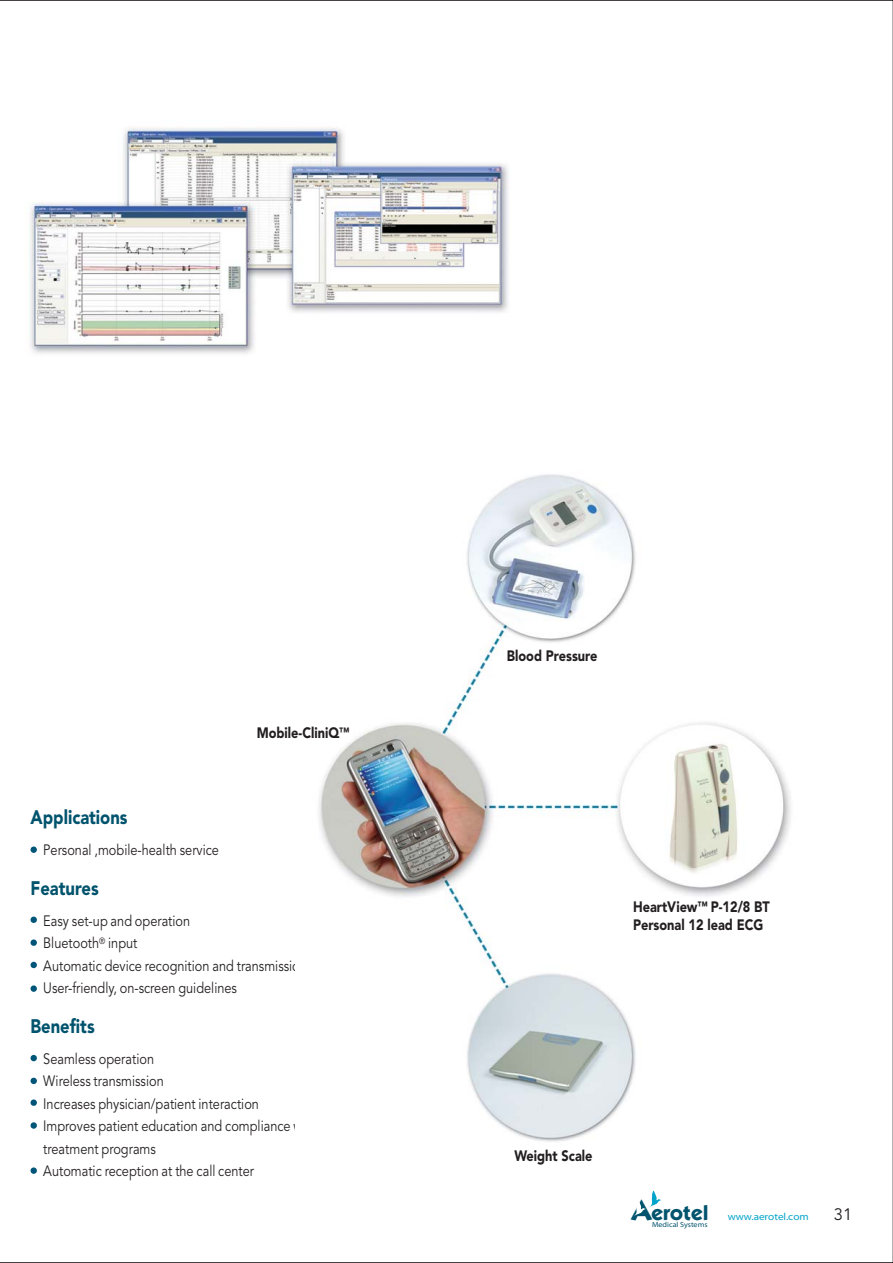
<style>
.page{position:relative;width:893px;height:1263px;background:#fff}
.page>*{position:absolute;margin:0;border:0;box-sizing:border-box;transform-origin:0 0}
.t1{font:700 21px "Itc Kabel";color:#00536d}
.t2{font:900 19.5px "Avenir";color:#00536d;scale:.85 1}
.t3{font:16.5px "Avenir";color:#231f20}
.t4{font:15px/22.5px "Avenir";color:#231f20;scale:.85 1}
.t5{font:900 15px/18px "Avenir";color:#231f20;scale:.85 1}
.t6{font:10.2px "Myriad MM 400 700";color:#00a3c9}
.t7{font:7.35px "Myriad MM 400 700";color:#00536d}
.s1{font-size:12px}
.s2{font-size:29.4px}
</style>
<div class="page">
<svg style="left:31px;top:847px;width:6px;height:6px"></svg>
<svg style="left:31px;top:917px;width:6px;height:6px"></svg>
<div style="left:31px;top:939px;width:6px;height:7px;background:#005578;border-radius:50%"></div>
<svg style="left:31px;top:962px;width:6px;height:6px"></svg>
<div style="left:31px;top:985px;width:6px;height:7px;background:#005578;border-radius:50%"></div>
<svg style="left:31px;top:1078px;width:6px;height:6px"></svg>
<div style="left:31px;top:1099px;width:6px;height:7px;background:#005578;border-radius:50%"></div>
<div style="left:31px;top:1122px;width:6px;height:7px;background:#005578;border-radius:50%"></div>
<div style="left:31px;top:1167px;width:6px;height:7px;background:#005578;border-radius:50%"></div>
<svg style="left:31px;top:1055px;width:6px;height:6px"></svg>
<svg style="left:638px;top:1190px;width:23px;height:24px"></svg>
<img style="left:318px;top:474px;width:473px;height:668px">
<img style="left:29px;top:127px;width:480px;height:227px">
<p class="t5" style="left:257px;top:725px;width:110px">Mobile-CliniQ<span class="s1">™</span></p>
<h2 class="t2" style="left:31px;top:809px;width:116px">Applications</h2>
<p class="t4" style="left:43px;top:840px;width:208px">Personal ,mobile-health service</p>
<h2 class="t2" style="left:31px;top:880px;width:82px">Features</h2>
<p class="t4" style="left:43px;top:911px;width:311px">Easy set-up and operation<br>Bluetooth<sup>®</sup> input<br>Automatic device recognition and transmission<br>User-friendly, on-screen guidelines</p>
<h2 class="t2" style="left:31px;top:1018px;width:77px">Benefits</h2>
<p class="t4" style="left:43px;top:1049px;width:324px">Seamless operation<br>Wireless transmission<br>Increases physician/patient interaction<br>Improves patient education and compliance with treatment programs<br>Automatic reception at the call center</p>
<p class="t5" style="left:507px;top:648px;width:108px">Blood Pressure</p>
<p class="t5" style="left:633px;top:899px;width:162px">HeartView<span class="s1">™</span> P-12/8 BT<br>Personal 12 lead ECG</p>
<p class="t5" style="left:514px;top:1148px;width:93px">Weight Scale</p>
<h1 class="t1" style="left:631px;top:1205px;width:78px"><span class="s2">A</span>erotel</h1>
<p class="t7" style="left:652px;top:1222px;width:57px">Medical Systems</p>
<p class="t6" style="left:727px;top:1213px;width:82px">www.aerotel.com</p>
<p class="t3" style="left:833px;top:1208px;width:20px">31</p>
</div>
